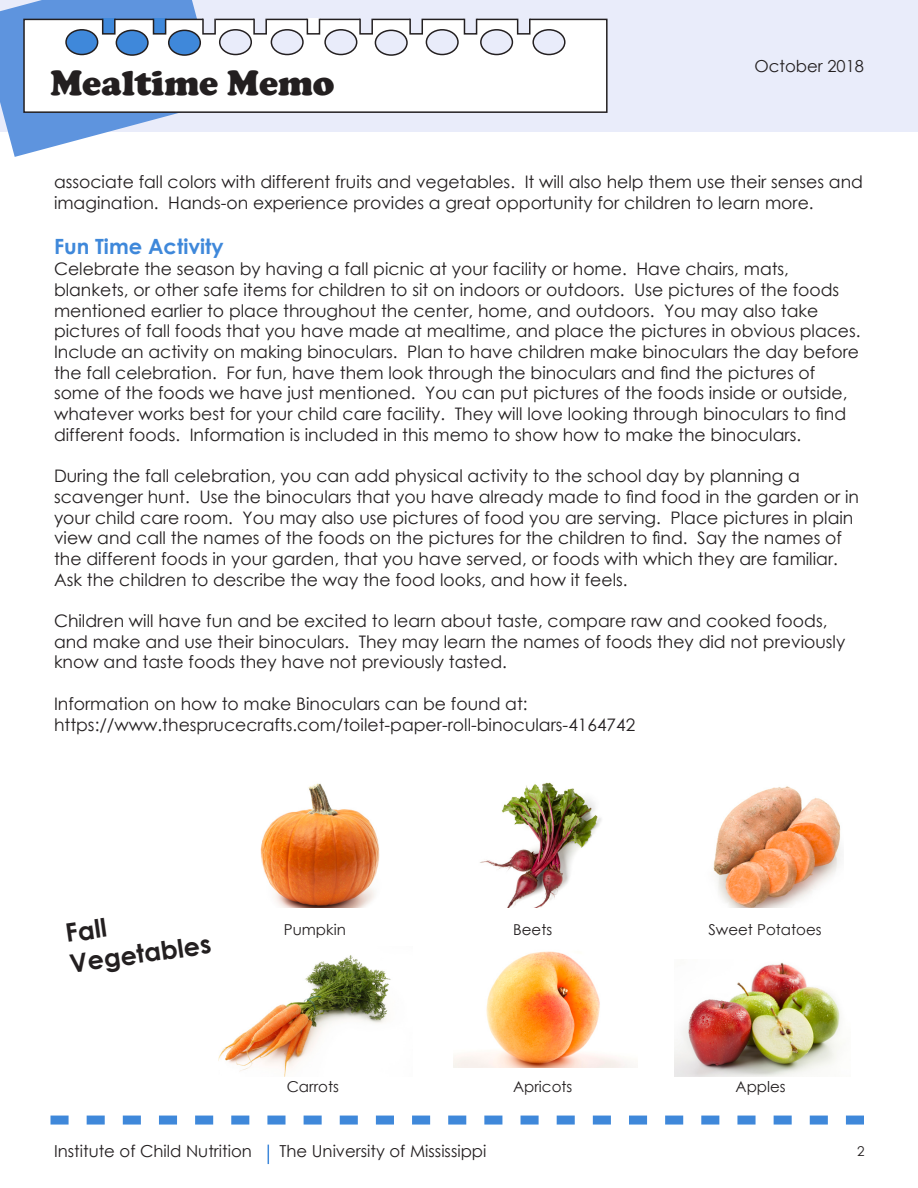
<style>
.page{position:relative;width:918px;height:1188px;background:#fff}
.page>*{position:absolute;margin:0;border:0;box-sizing:border-box;transform-origin:0 0}
.t1{font:900 36px "Cooper";color:#231f20}
.t2{font:700 25.5px "Century Gothic";color:#231f20}
.t3{font:700 21px "Century Gothic";color:#3f88da}
.t4{font:17.25px/20.7px "Century Gothic";color:#231f20}
.t5{font:16.5px "Century Gothic";color:#231f20}
.t6{font:15px "Century Gothic";color:#231f20}
.t7{font:13.5px "Century Gothic";color:#231f20}
</style>
<div class="page">
<div style="left:0;top:0;width:918px;height:132px;background:#e9ecfa"></div>
<svg style="left:0;top:0;width:197px;height:157px"></svg>
<svg style="left:23px;top:18px;width:585px;height:96px;background:#f3f4f4"></svg>
<hr style="left:114px;top:19px;width:40px;height:1px;background:#231f20">
<div style="left:66px;top:30px;width:32px;height:25px;background:#3f88da;border-radius:50%"></div>
<div style="left:65px;top:29px;width:33px;height:26px;border:2px solid #231f20;border-radius:50%"></div>
<div style="left:116px;top:30px;width:32px;height:25px;background:#3f88da;border-radius:50%"></div>
<div style="left:116px;top:30px;width:33px;height:26px;border:2px solid #231f20;border-radius:50%"></div>
<div style="left:169px;top:30px;width:31px;height:25px;background:#3f88da;border-radius:50%"></div>
<div style="left:168px;top:30px;width:33px;height:26px;border:2px solid #231f20;border-radius:50%"></div>
<div style="left:220px;top:30px;width:31px;height:25px;background:#e9ecfa;border-radius:50%"></div>
<div style="left:219px;top:29px;width:33px;height:26px;border:2px solid #231f20;border-radius:50%"></div>
<div style="left:271px;top:30px;width:32px;height:25px;background:#e9ecfa;border-radius:50%"></div>
<div style="left:271px;top:29px;width:33px;height:26px;border:2px solid #231f20;border-radius:50%"></div>
<div style="left:325px;top:30px;width:32px;height:25px;background:#e9ecfa;border-radius:50%"></div>
<div style="left:324px;top:29px;width:33px;height:26px;border:2px solid #231f20;border-radius:50%"></div>
<div style="left:375px;top:30px;width:32px;height:25px;background:#e9ecfa;border-radius:50%"></div>
<div style="left:375px;top:30px;width:33px;height:26px;border:2px solid #231f20;border-radius:50%"></div>
<div style="left:426px;top:30px;width:32px;height:25px;background:#e9ecfa;border-radius:50%"></div>
<div style="left:426px;top:29px;width:33px;height:26px;border:2px solid #231f20;border-radius:50%"></div>
<div style="left:481px;top:30px;width:31px;height:25px;background:#e9ecfa;border-radius:50%"></div>
<div style="left:480px;top:29px;width:33px;height:26px;border:2px solid #231f20;border-radius:50%"></div>
<div style="left:533px;top:30px;width:32px;height:25px;background:#e9ecfa;border-radius:50%"></div>
<div style="left:532px;top:29px;width:34px;height:26px;border:2px solid #231f20;border-radius:50%"></div>
<div style="left:103px;top:19px;width:12px;height:15px;background:#3f88da"></div>
<div style="left:102px;top:18px;width:14px;height:17px;border:2px solid #231f20"></div>
<div style="left:154px;top:19px;width:12px;height:15px;background:#3f88da"></div>
<div style="left:153px;top:18px;width:13px;height:17px;border:2px solid #231f20"></div>
<div style="left:203px;top:19px;width:12px;height:15px;background:#e9ecfa"></div>
<div style="left:202px;top:18px;width:14px;height:17px;border:2px solid #231f20"></div>
<div style="left:254px;top:19px;width:12px;height:15px;background:#e9ecfa"></div>
<div style="left:253px;top:18px;width:14px;height:17px;border:2px solid #231f20"></div>
<div style="left:307px;top:19px;width:12px;height:15px;background:#fff"></div>
<div style="left:307px;top:18px;width:13px;height:17px;border:2px solid #231f20"></div>
<div style="left:464px;top:19px;width:13px;height:15px;background:#e9ecfa"></div>
<div style="left:464px;top:18px;width:13px;height:17px;border:2px solid #231f20"></div>
<div style="left:410px;top:19px;width:12px;height:15px;background:#e9ecfa"></div>
<div style="left:409px;top:18px;width:14px;height:17px;border:2px solid #231f20"></div>
<div style="left:360px;top:19px;width:12px;height:15px;background:#e9ecfa"></div>
<div style="left:359px;top:18px;width:14px;height:17px;border:2px solid #231f20"></div>
<div style="left:518px;top:19px;width:12px;height:15px;background:#e9ecfa"></div>
<div style="left:517px;top:18px;width:14px;height:17px;border:2px solid #231f20"></div>
<svg style="left:268px;top:1145px;width:1px;height:19px"></svg>
<svg style="left:51px;top:1116px;width:813px;height:9px"></svg>
<img style="left:260px;top:783px;width:120px;height:124px">
<img style="left:218px;top:955px;width:173px;height:121px">
<img style="left:454px;top:951px;width:179px;height:117px">
<img style="left:713px;top:786px;width:128px;height:121px">
<img style="left:480px;top:782px;width:121px;height:125px">
<img style="left:674px;top:962px;width:167px;height:114px">
<h1 class="t1" style="left:51px;top:62px;width:286px">Mealtime Memo</h1>
<p class="t5" style="left:755px;top:55px;width:111px">October 2018</p>
<p class="t4" style="left:54px;top:171px;width:811px">associate fall colors with different fruits and vegetables. It will also help them use their senses and imagination. Hands-on experience provides a great opportunity for children to learn more.</p>
<p class="t3" style="left:54px;top:231px;width:171px">Fun Time Activity</p>
<p class="t4" style="left:54px;top:258px;width:808px">Celebrate the season by having a fall picnic at your facility or home. Have chairs, mats, blankets, or other safe items for children to sit on indoors or outdoors. Use pictures of the foods mentioned earlier to place throughout the center, home, and outdoors. You may also take pictures of fall foods that you have made at mealtime, and place the pictures in obvious places.</p>
<p class="t4" style="left:54px;top:341px;width:807px">Include an activity on making binoculars. Plan to have children make binoculars the day before the fall celebration. For fun, have them look through the binoculars and find the pictures of some of the foods we have just mentioned. You can put pictures of the foods inside or outside, whatever works best for your child care facility. They will love looking through binoculars to find different foods. Information is included in this memo to show how to make the binoculars.</p>
<p class="t4" style="left:54px;top:465px;width:807px">During the fall celebration, you can add physical activity to the school day by planning a scavenger hunt. Use the binoculars that you have already made to find food in the garden or in your child care room. You may also use pictures of food you are serving. Place pictures in plain view and call the names of the foods on the pictures for the children to find. Say the names of the different foods in your garden, that you have served, or foods with which they are familiar.<br>Ask the children to describe the way the food looks, and how it feels.</p>
<p class="t4" style="left:54px;top:610px;width:793px">Children will have fun and be excited to learn about taste, compare raw and cooked foods, and make and use their binoculars. They may learn the names of foods they did not previously know and taste foods they have not previously tasted.</p>
<p class="t4" style="left:54px;top:693px;width:475px">Information on how to make Binoculars can be found at:</p>
<p class="t4" style="left:54px;top:714px;width:583px">https://www.thesprucecrafts.com/toilet-paper-roll-binoculars-4164742</p>
<p class="t2" style="left:63px;top:914px;width:43px;rotate:-8deg">Fall</p>
<p class="t2" style="left:67px;top:944px;width:144px;rotate:-8deg">Vegetables</p>
<p class="t6" style="left:284px;top:919px;width:63px">Pumpkin</p>
<p class="t6" style="left:513px;top:919px;width:41px">Beets</p>
<p class="t6" style="left:709px;top:919px;width:115px">Sweet Potatoes</p>
<p class="t6" style="left:287px;top:1076px;width:54px">Carrots</p>
<p class="t6" style="left:513px;top:1076px;width:61px">Apricots</p>
<p class="t6" style="left:736px;top:1076px;width:52px">Apples</p>
<p class="t5" style="left:54px;top:1140px;width:199px">Institute of Child Nutrition</p>
<p class="t5" style="left:279px;top:1140px;width:209px">The University of Mississippi</p>
<p class="t7" style="left:857px;top:1141px;width:9px">2</p>
</div>
